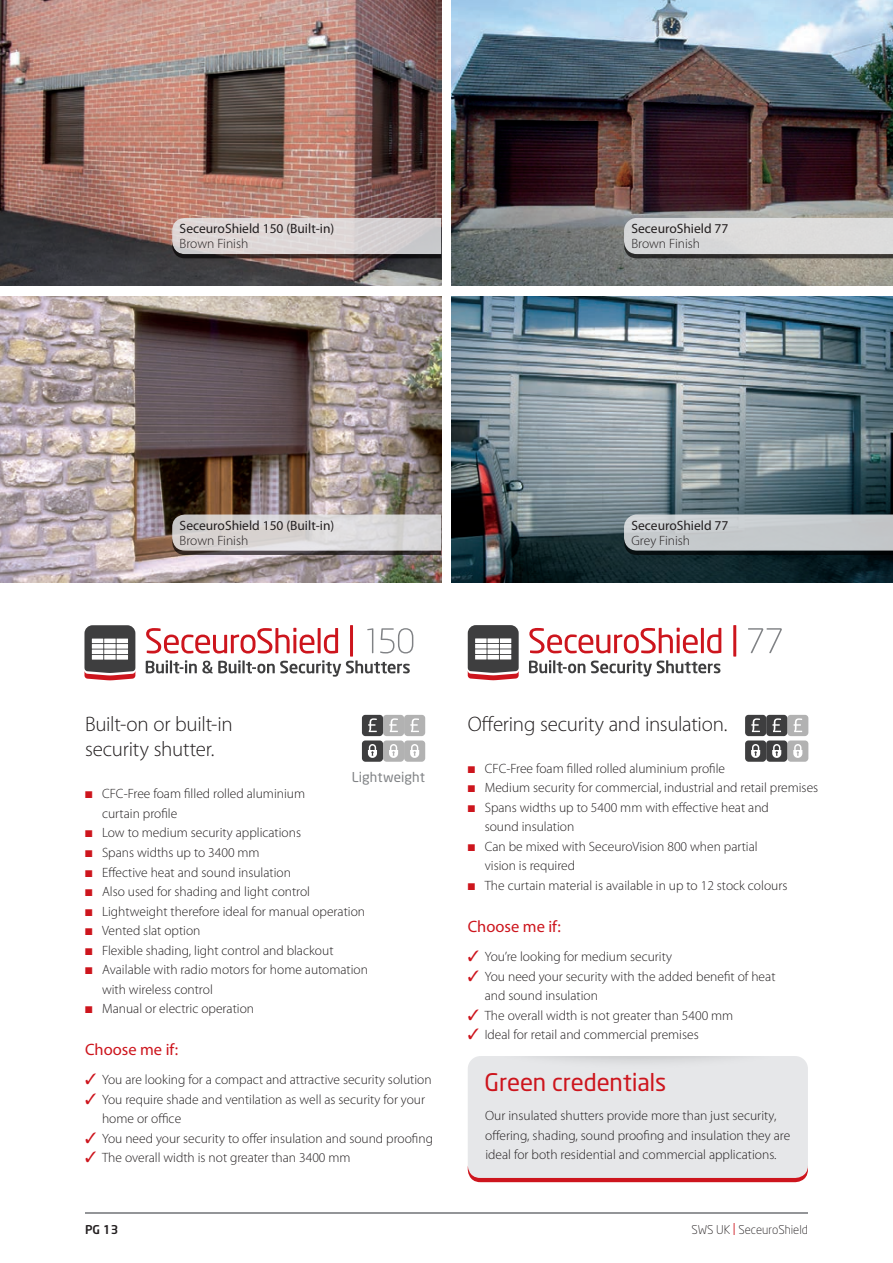
<style>
.page{position:relative;width:893px;height:1263px;background:#fff}
.page>*{position:absolute;margin:0;border:0;box-sizing:border-box;transform-origin:0 0}
.Header_2{font:24px "Neo Sans";letter-spacing:-.01em;color:#cd151d}
.Heading_3{font:300 21px "Myriad Pro";letter-spacing:-.01em;color:#231f20}
._11_on_15{font:16.5px "Myriad Pro";color:#cd151d}
.Main_Copy{font:300 13.5px/19.5px "Myriad Pro";color:#231f20}
.Caption_Copy{font:13.5px/15px "Myriad Pro";color:#231f20}
.Header_2-2{font:13.5px "Neo Sans";letter-spacing:.005em;color:#808285}
.t1{font:300 12px "Neo Sans";color:#231f20}
.t2{font:500 12px "Neo Sans";color:#231f20}
.s1{font-weight:300}
.s2{color:#cd151d}
.s3{font-family:"Myriad Pro";font-weight:400;color:#cd151d}
</style>
<div class="page">
<img style="left:0;top:0;width:441px;height:286px">
<img style="left:452px;top:0;width:441px;height:286px">
<img style="left:0;top:297px;width:441px;height:286px">
<img style="left:452px;top:297px;width:441px;height:286px">
<svg style="left:0;top:218px;width:1px;height:40px"></svg>
<svg style="left:0;top:514px;width:1px;height:41px"></svg>
<svg style="left:172px;top:218px;width:269px;height:40px"></svg>
<svg style="left:172px;top:514px;width:269px;height:41px"></svg>
<svg style="left:624px;top:218px;width:269px;height:40px"></svg>
<svg style="left:624px;top:514px;width:269px;height:41px"></svg>
<svg style="left:529px;top:628px;width:169px;height:25px"></svg>
<hr style="left:701px;top:628px;width:3px;height:25px;background:#cd151d">
<svg style="left:707px;top:628px;width:14px;height:25px"></svg>
<hr style="left:733px;top:625px;width:3px;height:32px;background:#cd151d">
<svg style="left:748px;top:628px;width:34px;height:25px"></svg>
<svg style="left:468px;top:625px;width:51px;height:55px"></svg>
<div style="left:475px;top:638px;width:12px;height:5px;background:#fff"></div>
<div style="left:487px;top:638px;width:12px;height:5px;background:#fff"></div>
<div style="left:500px;top:638px;width:11px;height:5px;background:#fff"></div>
<svg style="left:475px;top:644px;width:12px;height:4px"></svg>
<hr style="left:487px;top:644px;width:12px;height:4px;background:#fff">
<hr style="left:500px;top:644px;width:11px;height:4px;background:#fff">
<div style="left:475px;top:649px;width:12px;height:5px;background:#fff"></div>
<div style="left:487px;top:649px;width:12px;height:5px;background:#fff"></div>
<div style="left:500px;top:649px;width:11px;height:5px;background:#fff"></div>
<svg style="left:475px;top:655px;width:12px;height:4px"></svg>
<hr style="left:487px;top:655px;width:12px;height:4px;background:#fff">
<hr style="left:500px;top:655px;width:11px;height:4px;background:#fff">
<svg style="left:529px;top:660px;width:56px;height:13px"></svg>
<svg style="left:591px;top:660px;width:129px;height:16px"></svg>
<svg style="left:84px;top:625px;width:51px;height:55px"></svg>
<div style="left:92px;top:638px;width:11px;height:5px;background:#fff"></div>
<div style="left:104px;top:638px;width:12px;height:5px;background:#fff"></div>
<div style="left:117px;top:638px;width:11px;height:5px;background:#fff"></div>
<div style="left:92px;top:644px;width:11px;height:5px;background:#fff"></div>
<div style="left:104px;top:644px;width:12px;height:5px;background:#fff"></div>
<div style="left:117px;top:644px;width:11px;height:5px;background:#fff"></div>
<div style="left:92px;top:649px;width:11px;height:5px;background:#fff"></div>
<div style="left:104px;top:649px;width:12px;height:5px;background:#fff"></div>
<div style="left:117px;top:649px;width:11px;height:5px;background:#fff"></div>
<div style="left:92px;top:655px;width:11px;height:5px;background:#fff"></div>
<div style="left:104px;top:655px;width:12px;height:5px;background:#fff"></div>
<div style="left:117px;top:655px;width:11px;height:5px;background:#fff"></div>
<svg style="left:146px;top:628px;width:168px;height:25px"></svg>
<hr style="left:318px;top:628px;width:3px;height:25px;background:#cd151d">
<svg style="left:324px;top:628px;width:14px;height:25px"></svg>
<hr style="left:350px;top:625px;width:3px;height:32px;background:#cd151d">
<svg style="left:367px;top:628px;width:6px;height:25px"></svg>
<svg style="left:380px;top:628px;width:33px;height:25px"></svg>
<svg style="left:146px;top:660px;width:264px;height:17px"></svg>
<div style="left:745px;top:715px;width:21px;height:21px;background:#3e3e3f;border-radius:3px"></div>
<svg style="left:751px;top:718px;width:9px;height:14px"></svg>
<div style="left:766px;top:715px;width:21px;height:21px;background:#3e3e3f;border-radius:3px"></div>
<svg style="left:772px;top:718px;width:9px;height:14px"></svg>
<div style="left:787px;top:715px;width:21px;height:21px;background:#b2b2b2;border-radius:3px"></div>
<svg style="left:793px;top:718px;width:9px;height:14px"></svg>
<div style="left:745px;top:740px;width:21px;height:22px;background:#3e3e3f;border-radius:3px"></div>
<svg style="left:751px;top:744px;width:9px;height:14px"></svg>
<div style="left:766px;top:740px;width:21px;height:22px;background:#3e3e3f;border-radius:3px"></div>
<svg style="left:772px;top:744px;width:9px;height:14px"></svg>
<div style="left:787px;top:740px;width:21px;height:22px;background:#b2b2b2;border-radius:3px"></div>
<svg style="left:793px;top:744px;width:9px;height:14px"></svg>
<div style="left:362px;top:715px;width:21px;height:21px;background:#3e3e3f;border-radius:3px"></div>
<svg style="left:368px;top:718px;width:9px;height:14px"></svg>
<div style="left:383px;top:715px;width:21px;height:21px;background:#b2b2b2;border-radius:3px"></div>
<svg style="left:389px;top:718px;width:9px;height:14px"></svg>
<div style="left:404px;top:715px;width:21px;height:21px;background:#b2b2b2;border-radius:3px"></div>
<svg style="left:410px;top:718px;width:9px;height:14px"></svg>
<div style="left:362px;top:740px;width:21px;height:22px;background:#3e3e3f;border-radius:3px"></div>
<svg style="left:368px;top:744px;width:9px;height:14px"></svg>
<div style="left:383px;top:740px;width:21px;height:22px;background:#b2b2b2;border-radius:3px"></div>
<svg style="left:389px;top:744px;width:9px;height:14px"></svg>
<div style="left:404px;top:740px;width:21px;height:22px;background:#b2b2b2;border-radius:3px"></div>
<svg style="left:410px;top:744px;width:9px;height:14px"></svg>
<div style="left:468px;top:1056px;width:340px;height:122px;background:#e6e7e9;border-radius:13px"></div>
<img style="left:468px;top:1056px;width:340px;height:10px">
<svg style="left:468px;top:1167px;width:340px;height:15px"></svg>
<hr style="left:85px;top:1212px;width:723px;height:1px;background:#939598">
<p class="Caption_Copy" style="left:180px;top:221px;width:156px">SeceuroShield 150 (Built-in)<br><span class="s1">Brown Finish</span></p>
<p class="Caption_Copy" style="left:180px;top:518px;width:156px">SeceuroShield 150 (Built-in)<br><span class="s1">Brown Finish</span></p>
<p class="Caption_Copy" style="left:631px;top:221px;width:98px">SeceuroShield 77<br><span class="s1">Brown Finish</span></p>
<p class="Caption_Copy" style="left:631px;top:518px;width:98px">SeceuroShield 77<br><span class="s1">Grey Finish</span></p>
<p class="Heading_3" style="left:85px;top:712px;width:149px">Built-on or built-in</p>
<p class="Heading_3" style="left:468px;top:712px;width:261px">Offering security and insulation.</p>
<p class="Heading_3" style="left:85px;top:737px;width:131px">security shutter.</p>
<p class="Header_2-2" style="left:352px;top:770px;width:75px">Lightweight</p>
<p class="Main_Copy" style="left:468px;top:759px;width:259px"><span class="s2">■</span> CFC-Free foam filled rolled aluminium profile</p>
<p class="Main_Copy" style="left:468px;top:778px;width:352px"><span class="s2">■</span> Medium security for commercial, industrial and retail premises</p>
<p class="Main_Copy" style="left:485px;top:798px;width:286px;text-indent:-17px"><span class="s2">■</span> Spans widths up to 5400 mm with effective heat and sound insulation</p>
<p class="Main_Copy" style="left:485px;top:837px;width:274px;text-indent:-17px"><span class="s2">■</span> Can be mixed with SeceuroVision 800 when partial vision is required</p>
<p class="Main_Copy" style="left:468px;top:876px;width:321px"><span class="s2">■</span> The curtain material is available in up to 12 stock colours</p>
<p class="_11_on_15" style="left:468px;top:917px;width:95px">Choose me if:</p>
<p class="Main_Copy" style="left:468px;top:947px;width:206px"><span class="s2">✓</span> You’re looking for medium security</p>
<p class="Main_Copy" style="left:485px;top:967px;width:292px;text-indent:-17px"><span class="s2">✓</span> You need your security with the added benefit of heat and sound insulation</p>
<p class="Main_Copy" style="left:468px;top:1006px;width:267px"><span class="s2">✓</span> The overall width is not greater than 5400 mm</p>
<p class="Main_Copy" style="left:468px;top:1025px;width:232px"><span class="s2">✓</span> Ideal for retail and commercial premises</p>
<p class="Main_Copy" style="left:102px;top:784px;width:205px;text-indent:-17px"><span class="s2">■</span> CFC-Free foam filled rolled aluminium curtain profile</p>
<p class="Main_Copy" style="left:85px;top:823px;width:218px"><span class="s2">■</span> Low to medium security applications</p>
<p class="Main_Copy" style="left:85px;top:843px;width:176px"><span class="s2">■</span> Spans widths up to 3400 mm</p>
<p class="Main_Copy" style="left:85px;top:862px;width:207px"><span class="s2">■</span> Effective heat and sound insulation</p>
<p class="Main_Copy" style="left:85px;top:882px;width:227px"><span class="s2">■</span> Also used for shading and light control</p>
<p class="Main_Copy" style="left:85px;top:901px;width:282px"><span class="s2">■</span> Lightweight therefore ideal for manual operation</p>
<p class="Main_Copy" style="left:85px;top:921px;width:117px"><span class="s2">■</span> Vented slat option</p>
<p class="Main_Copy" style="left:85px;top:940px;width:250px"><span class="s2">■</span> Flexible shading, light control and blackout</p>
<p class="Main_Copy" style="left:102px;top:960px;width:267px;text-indent:-17px"><span class="s2">■</span> Available with radio motors for home automation with wireless control</p>
<p class="Main_Copy" style="left:85px;top:999px;width:171px"><span class="s2">■</span> Manual or electric operation</p>
<p class="_11_on_15" style="left:85px;top:1040px;width:95px">Choose me if:</p>
<p class="Main_Copy" style="left:85px;top:1070px;width:348px"><span class="s2">✓</span> You are looking for a compact and attractive security solution</p>
<p class="Main_Copy" style="left:102px;top:1090px;width:325px;text-indent:-17px"><span class="s2">✓</span> You require shade and ventilation as well as security for your home or office</p>
<p class="Main_Copy" style="left:85px;top:1129px;width:349px"><span class="s2">✓</span> You need your security to offer insulation and sound proofing</p>
<p class="Main_Copy" style="left:85px;top:1148px;width:267px"><span class="s2">✓</span> The overall width is not greater than 3400 mm</p>
<p class="Header_2" style="left:485px;top:1070px;width:183px">Green credentials</p>
<p class="Main_Copy" style="left:485px;top:1106px;width:307px">Our insulated shutters provide more than just security, offering, shading, sound proofing and insulation they are ideal for both residential and commercial applications.</p>
<p class="t2" style="left:85px;top:1224px;width:35px">PG 13</p>
<p class="t1" style="left:691px;top:1224px;width:118px">SWS UK <span class="s3">|</span> SeceuroShield</p>
</div>
